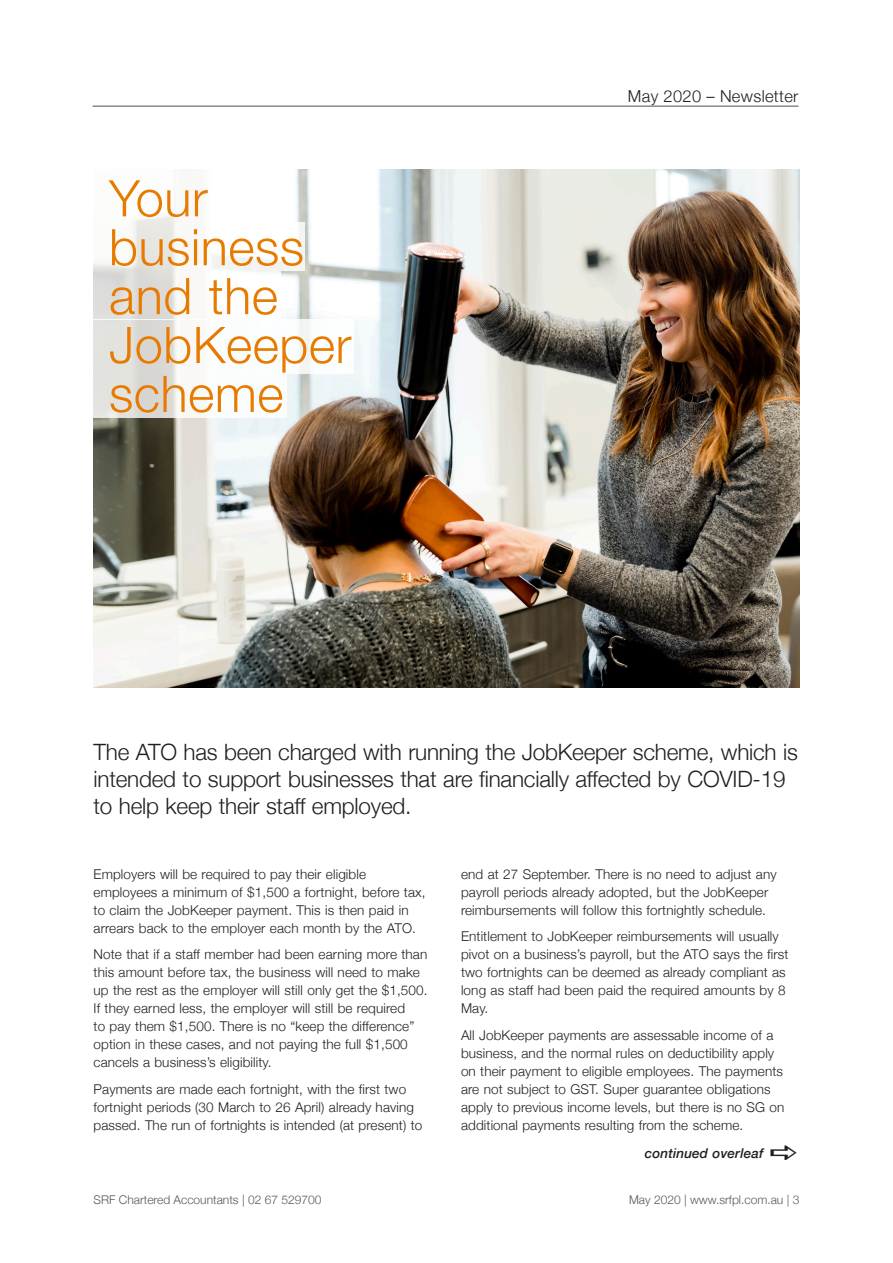
<style>
.page{position:relative;width:893px;height:1263px;background:#fff}
.page>*{position:absolute;margin:0;border:0;box-sizing:border-box;transform-origin:0 0}
.t1{font:300 50.4px/48.9px "Helvetica Neue";letter-spacing:.01em;color:#e87a00}
.t2{font:300 22.5px/27px "Helvetica Neue";letter-spacing:-.01em;color:#231f20}
.t3{font:300 16.5px "Helvetica Neue";letter-spacing:.02em;color:#231f20}
.t4{font:300 13.5px/18px "Helvetica Neue";letter-spacing:.01em;color:#231f20}
.t5{font:italic 500 13.5px "Helvetica Neue";letter-spacing:.01em;color:#231f20}
.t6{font:300 12px "Helvetica Neue";color:#57585a}
</style>
<div class="page">
<hr style="left:93px;top:106px;width:705px;height:1px;background:#231f20">
<img style="left:94px;top:169px;width:705px;height:518px">
<svg style="left:93px;top:320px;width:260px;height:54px"></svg>
<svg style="left:93px;top:374px;width:194px;height:43px;fill:#f9f8f6"></svg>
<svg style="left:93px;top:271px;width:188px;height:49px;fill:#f9f8f6"></svg>
<svg style="left:93px;top:222px;width:212px;height:49px"></svg>
<div style="left:18px;top:135px;width:194px;height:87px;background:#fff"></div>
<h1 class="t1" style="left:109px;top:170px;width:244px">Your business and the<br>JobKeeper scheme</h1>
<p class="t3" style="left:628px;top:83px;width:172px">May 2020 – Newsletter</p>
<h2 class="t2" style="left:94px;top:737px;width:706px">The ATO has been charged with running the JobKeeper scheme, which is intended to support businesses that are financially affected by COVID-19 to help keep their staff employed.</h2>
<p class="t4" style="left:94px;top:864px;width:334px">Employers will be required to pay their eligible employees a minimum of $1,500 a fortnight, before tax, to claim the JobKeeper payment. This is then paid in arrears back to the employer each month by the ATO.</p>
<p class="t4" style="left:94px;top:944px;width:336px">Note that if a staff member had been earning more than this amount before tax, the business will need to make up the rest as the employer will still only get the $1,500.<br>If they earned less, the employer will still be required<br>to pay them $1,500. There is no “keep the difference” option in these cases, and not paying the full $1,500 cancels a business’s eligibility.</p>
<p class="t4" style="left:94px;top:1079px;width:330px">Payments are made each fortnight, with the first two fortnight periods (30 March to 26 April) already having passed. The run of fortnights is intended (at present) to</p>
<p class="t4" style="left:461px;top:864px;width:317px">end at 27 September. There is no need to adjust any payroll periods already adopted, but the JobKeeper reimbursements will follow this fortnightly schedule.</p>
<p class="t4" style="left:461px;top:926px;width:329px">Entitlement to JobKeeper reimbursements will usually pivot on a business’s payroll, but the ATO says the first two fortnights can be deemed as already compliant as long as staff had been paid the required amounts by 8<br>May.</p>
<p class="t4" style="left:461px;top:1025px;width:325px">All JobKeeper payments are assessable income of a business, and the normal rules on deductibility apply on their payment to eligible employees. The payments are not subject to GST. Super guarantee obligations apply to previous income levels, but there is no SG on additional payments resulting from the scheme.</p>
<p class="t5" style="left:645px;top:1141px;width:120px">continued overleaf</p>
<p class="t6" style="left:94px;top:1190px;width:229px">SRF Chartered Accountants | 02 67 529700</p>
<p class="t6" style="left:629px;top:1190px;width:172px">May 2020 | www.srfpl.com.au | 3</p>
</div>
